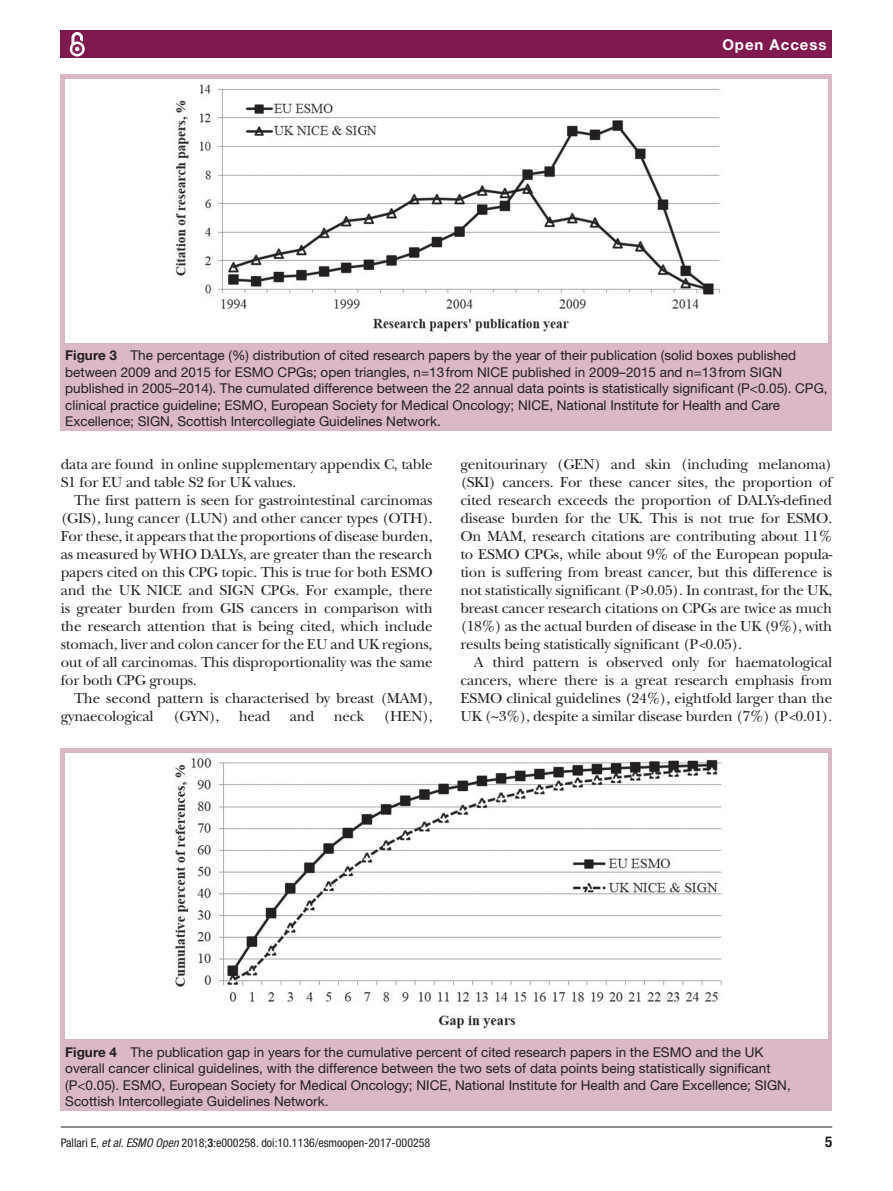
<style>
.page{position:relative;width:893px;height:1191px;background:#fff}
.page>*{position:absolute;margin:0;border:0;box-sizing:border-box;transform-origin:0 0}
.t1{font:15px/18px "New Baskerville";letter-spacing:-.015em;color:#231f20;text-align:justify}
.t2{font:700 15px "Helvetica Neue LT Std";letter-spacing:.065em;color:#fff}
.t3{font:700 condensed 15px "Helvetica Neue LT Std";color:#231f20}
.t4{font:13.5px/16.5px "Helvetica Neue LT Std";color:#231f20}
.t5{font:condensed 12px "Helvetica Neue LT Std";color:#231f20}
.s1{font-weight:700}
.s2{font-style:italic}
</style>
<div class="page">
<div style="left:61px;top:31px;width:771px;height:27px;background:#80194f"></div>
<svg style="left:69px;top:32px;width:16px;height:25px"></svg>
<div style="left:74px;top:45px;width:7px;height:8px;border:1px solid #80194f;border-radius:50%"></div>
<hr style="left:61px;top:1126px;width:771px;height:1px;background:#231f20">
<div style="left:61px;top:74px;width:771px;height:357px;background:#dab8c8"></div>
<div style="left:65px;top:79px;width:762px;height:263px;background:#fff"></div>
<img style="left:175px;top:84px;width:545px;height:248px">
<div style="left:61px;top:748px;width:771px;height:362px;background:#dab8c8"></div>
<div style="left:65px;top:753px;width:762px;height:285px;background:#fff"></div>
<img style="left:175px;top:758px;width:547px;height:271px">
<p class="t2" style="left:722px;top:35px;width:106px">Open Access</p>
<p class="t4" style="left:65px;top:347px;width:764px"><span class="s1">Figure 3</span> The percentage (%) distribution of cited research papers by the year of their publication (solid boxes published between 2009 and 2015 for ESMO CPGs; open triangles, n<span class="s2">=</span>13from NICE published in 2009–2015 and n<span class="s2">=</span>13from SIGN published in 2005–2014). The cumulated difference between the 22 annual data points is statistically significant (P<span class="s2">&lt;</span>0.05). CPG, clinical practice guideline; ESMO, European Society for Medical Oncology; NICE, National Institute for Health and Care Excellence; SIGN, Scottish Intercollegiate Guidelines Network.</p>
<p class="t1" style="left:61px;top:455px;width:373px">data are found in online supplementary appendix C, table<br>S1 for EU and table S2 for UK values.</p>
<p class="t1" style="left:61px;top:491px;width:373px;text-indent:14px">The first pattern is seen for gastrointestinal carcinomas (GIS), lung cancer (LUN) and other cancer types (OTH).<br>For these, it appears that the proportions of disease burden, as measured by WHO DALYs, are greater than the research papers cited on this CPG topic. This is true for both ESMO and the UK NICE and SIGN CPGs. For example, there is greater burden from GIS cancers in comparison with the research attention that is being cited, which include stomach, liver and colon cancer for the EU and UK regions, out of all carcinomas. This disproportionality was the same for both CPG groups.</p>
<p class="t1" style="left:61px;top:689px;width:373px;text-indent:14px">The second pattern is characterised by breast (MAM), gynaecological</p>
<p class="t1" style="left:173px;top:707px;width:48px">(GYN),</p>
<p class="t1" style="left:239px;top:707px;width:33px">head</p>
<p class="t1" style="left:290px;top:707px;width:26px">and</p>
<p class="t1" style="left:334px;top:707px;width:32px">neck</p>
<p class="t1" style="left:384px;top:707px;width:50px">(HEN),</p>
<p class="t1" style="left:460px;top:455px;width:373px">genitourinary (GEN) and skin (including melanoma) (SKI) cancers. For these cancer sites, the proportion of cited research exceeds the proportion of DALYs-defined disease burden for the UK. This is not true for ESMO.<br>On MAM, research citations are contributing about 11% to ESMO CPGs, while about 9% of the European popula&shy;tion is suffering from breast cancer, but this difference is not statistically significant (P<span class="s2">&gt;</span>0.05). In contrast, for the UK, breast cancer research citations on CPGs are twice as much (18%) as the actual burden of disease in the UK (9%), with results being statistically significant (P<span class="s2">&lt;</span>0.05).</p>
<p class="t1" style="left:460px;top:653px;width:373px;text-indent:14px">A third pattern is observed only for haematological cancers, where there is a great research emphasis from ESMO clinical guidelines (24%), eightfold larger than the UK (~3%), despite a similar disease burden (7%) (P<span class="s2">&lt;</span>0.01).</p>
<p class="t4" style="left:65px;top:1043px;width:727px"><span class="s1">Figure 4</span> The publication gap in years for the cumulative percent of cited research papers in the ESMO and the UK overall cancer clinical guidelines, with the difference between the two sets of data points being statistically significant (P<span class="s2">&lt;</span>0.05). ESMO, European Society for Medical Oncology; NICE, National Institute for Health and Care Excellence; SIGN, Scottish Intercollegiate Guidelines Network.</p>
<p class="t5" style="left:61px;top:1135px;width:371px">Pallari E, <span class="s2">et al</span>. <span class="s2">ESMO Open</span> 2018;<span class="s1">3</span>:e000258. doi:10.1136/esmoopen-2017-000258</p>
<p class="t3" style="left:825px;top:1132px;width:9px">5</p>
</div>
